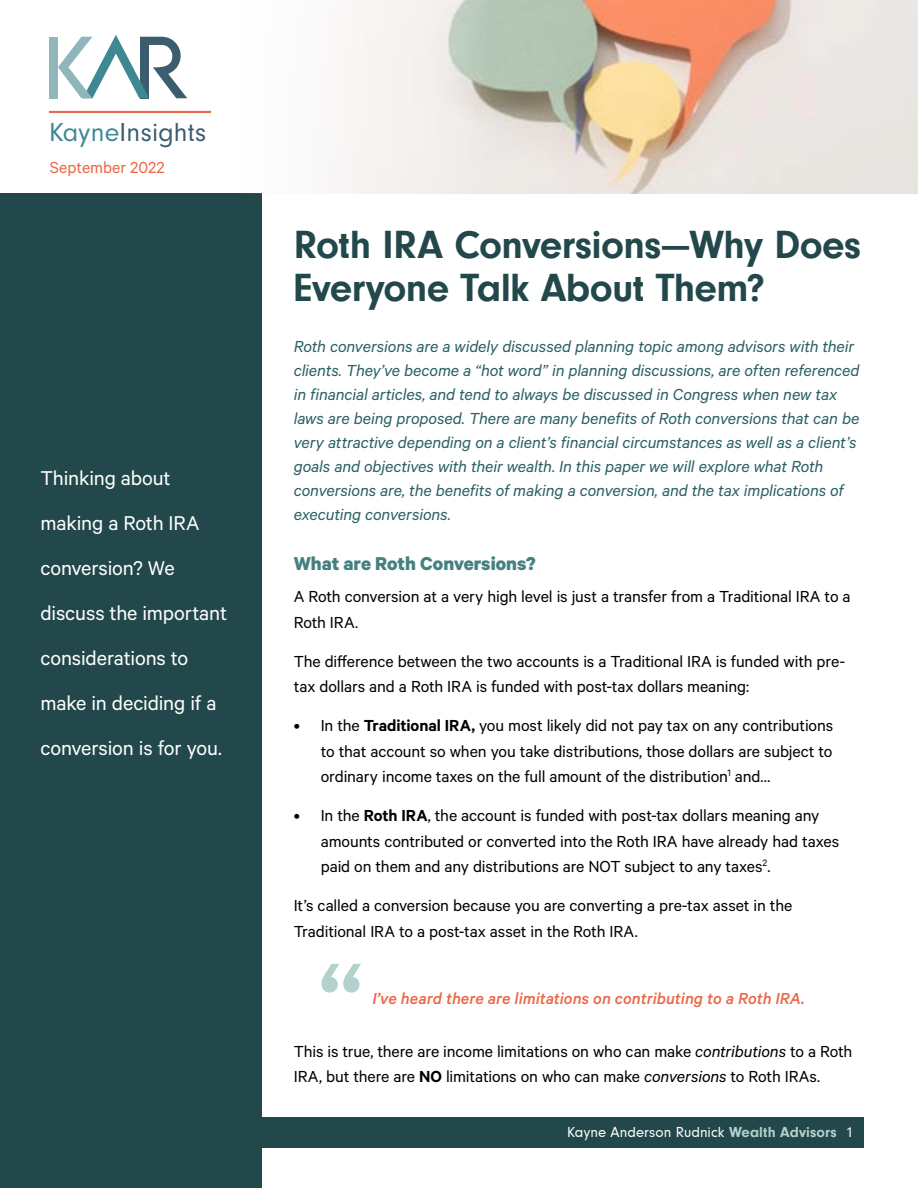
<style>
.page{position:relative;width:918px;height:1188px;background:#fff}
.page>*{position:absolute;margin:0;border:0;box-sizing:border-box;transform-origin:0 0}
.t1{font:500 120px "Calibre";color:#b4d1ce}
.t2{font:700 40.5px/43.5px "Neuzeit Gro";letter-spacing:-.015em;color:#22484b}
.t3{font:27px "Neuzeit Gro";letter-spacing:.01em;color:#3b5d6f}
.t4{font:22.5px/45px "Calibre";letter-spacing:-.005em;color:#fff}
.t5{font:700 21px "Calibre";color:#458182}
.t6{font:18px/25.5px "Calibre";letter-spacing:-.005em;color:#000}
.t7{font:italic 18px/24px "Calibre";letter-spacing:-.005em;color:#2b6163}
.t8{font:italic 500 18px "Calibre";color:#ea6847}
.t9{font:18px "Calibre";color:#ea6847}
.t10{font:15px "Neuzeit Gro";color:#fff}
.s1{color:#3e8894}
.s2{font-weight:600}
.s3{font-style:italic}
.s4{font-weight:700;color:#b4d1ce}
</style>
<div class="page">
<div style="left:54px;top:1117px;width:810px;height:31px;background:#22484b"></div>
<div style="left:0;top:193px;width:261px;height:995px;background:#22484b"></div>
<div style="left:49px;top:37px;width:9px;height:61px;background:#8fb6bb"></div>
<svg style="left:58px;top:36px;width:129px;height:62px"></svg>
<hr style="left:49px;top:111px;width:162px;height:2px;background:#e66949">
<img style="left:349px;top:0;width:569px;height:193px">
<h3 class="t3" style="left:49px;top:118px;width:159px"><span class="s1">Kayne</span>Insights</h3>
<p class="t9" style="left:50px;top:157px;width:116px">September 2022</p>
<p class="t4" style="left:40px;top:454px;width:188px">Thinking about making a Roth IRA conversion? We discuss the important considerations to make in deciding if a conversion is for you.</p>
<h2 class="t2" style="left:294px;top:223px;width:569px">Roth IRA Conversions—Why Does<br>Everyone Talk About Them?</h2>
<p class="t7" style="left:294px;top:334px;width:567px">Roth conversions are a widely discussed planning topic among advisors with their clients. They’ve become a “hot word” in planning discussions, are often referenced in financial articles, and tend to always be discussed in Congress when new tax laws are being proposed. There are many benefits of Roth conversions that can be very attractive depending on a client’s financial circumstances as well as a client’s goals and objectives with their wealth. In this paper we will explore what Roth conversions are, the benefits of making a conversion, and the tax implications of executing conversions.</p>
<p class="t5" style="left:294px;top:550px;width:244px">What are Roth Conversions?</p>
<p class="t6" style="left:294px;top:583px;width:558px">A Roth conversion at a very high level is just a transfer from a Traditional IRA to a<br>Roth IRA.</p>
<p class="t6" style="left:294px;top:648px;width:553px">The difference between the two accounts is a Traditional IRA is funded with pre&shy;tax dollars and a Roth IRA is funded with post-tax dollars meaning:</p>
<p class="t6" style="left:321px;top:712px;width:514px;text-align:justify;text-indent:-27px">• In the <span class="s2">Traditional IRA,</span> you most likely did not pay tax on any contributions to that account so when you take distributions, those dollars are subject to ordinary income taxes on the full amount of the distribution<sup>1</sup> and…</p>
<p class="t6" style="left:321px;top:802px;width:520px;text-indent:-27px">• In the <span class="s2">Roth IRA</span>, the account is funded with post-tax dollars meaning any amounts contributed or converted into the Roth IRA have already had taxes paid on them and any distributions are NOT subject to any taxes<sup>2</sup>.</p>
<p class="t6" style="left:294px;top:892px;width:500px">It’s called a conversion because you are converting a pre-tax asset in the<br>Traditional IRA to a post-tax asset in the Roth IRA.</p>
<h1 class="t1" style="left:318px;top:930px;width:46px">“</h1>
<p class="t8" style="left:372px;top:988px;width:434px">I’ve heard there are limitations on contributing to a Roth IRA.</p>
<p class="t6" style="left:294px;top:1038px;width:560px">This is true, there are income limitations on who can make <span class="s3">contributions</span> to a Roth<br>IRA, but there are <span class="s2">NO</span> limitations on who can make <span class="s3">conversions</span> to Roth IRAs.</p>
<p class="t10" style="left:567px;top:1124px;width:288px">Kayne Anderson Rudnick <span class="s4">Wealth Advisors</span> 1</p>
</div>
